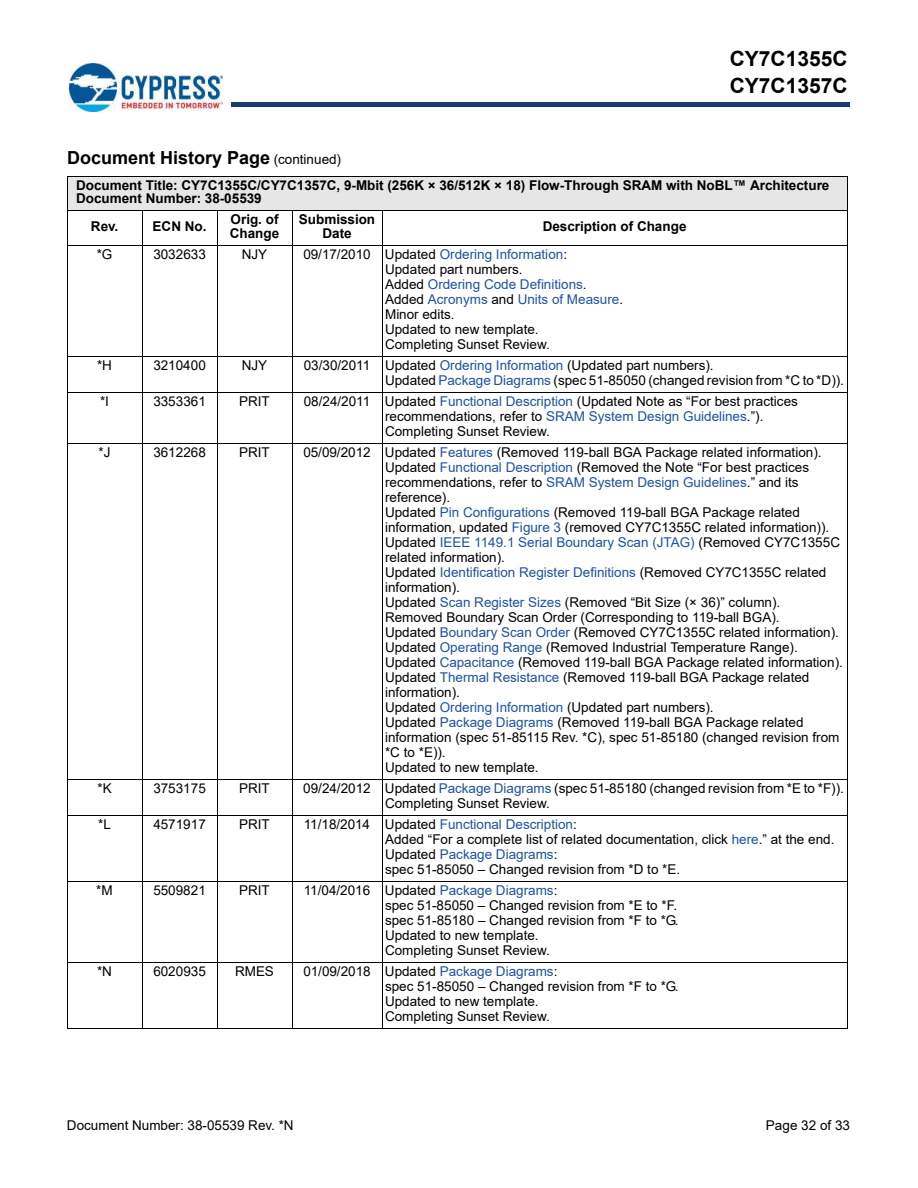
<style>
.page{position:relative;width:918px;height:1188px;background:#fff}
.page>*{position:absolute;margin:0;border:0;box-sizing:border-box;transform-origin:0 0}
.t1{font:700 21px/27px "Arial";color:#000}
.t2{font:700 18px "Arial";color:#000}
.t3{font:13.5px/15px "Arial";color:#000}
.t4{font:700 13.5px/13.5px "Arial";color:#000}
.s1{font-weight:400;font-size:13.5px}
.s2{color:#1f52a1}
</style>
<div class="page">
<hr style="left:231px;top:103px;width:619px;height:4px;background:#163b71">
<hr style="left:231px;top:102px;width:619px;height:1px;background:#163b71">
<img style="left:70px;top:64px;width:153px;height:47px">
<div style="left:67px;top:176px;width:780px;height:35px;background:#e6e6e6"></div>
<hr style="left:67px;top:176px;width:1px;height:852px;background:#000">
<hr style="left:142px;top:210px;width:1px;height:819px;background:#000">
<hr style="left:217px;top:210px;width:1px;height:819px;background:#000">
<hr style="left:292px;top:210px;width:1px;height:819px;background:#000">
<hr style="left:382px;top:210px;width:1px;height:819px;background:#000">
<hr style="left:847px;top:176px;width:1px;height:852px;background:#000">
<hr style="left:67px;top:176px;width:781px;height:1px;background:#000">
<hr style="left:67px;top:210px;width:781px;height:1px;background:#000">
<hr style="left:67px;top:245px;width:781px;height:1px;background:#000">
<hr style="left:67px;top:356px;width:781px;height:1px;background:#000">
<hr style="left:67px;top:392px;width:781px;height:1px;background:#000">
<hr style="left:67px;top:443px;width:781px;height:1px;background:#000">
<hr style="left:67px;top:779px;width:781px;height:1px;background:#000">
<hr style="left:67px;top:815px;width:781px;height:1px;background:#000">
<hr style="left:67px;top:881px;width:781px;height:1px;background:#000">
<hr style="left:67px;top:962px;width:781px;height:1px;background:#000">
<hr style="left:67px;top:1028px;width:781px;height:1px;background:#000">
<h1 class="t1" style="left:730px;top:46px;width:119px">CY7C1355C<br>CY7C1357C</h1>
<h2 class="t2" style="left:67px;top:145px;width:276px">Document History Page <span class="s1">(continued)</span></h2>
<p class="t4" style="left:76px;top:178px;width:755px">Document Title: CY7C1355C/CY7C1357C, 9-Mbit (256K × 36/512K × 18) Flow-Through SRAM with NoBL™ Architecture<br>Document Number: 38-05539</p>
<p class="t4" style="left:91px;top:220px;width:29px">Rev.</p>
<p class="t4" style="left:153px;top:220px;width:55px">ECN No.</p>
<p class="t4" style="left:230px;top:213px;width:51px">Orig. of<br>Change</p>
<p class="t4" style="left:299px;top:213px;width:78px;text-align:center">Submission<br>Date</p>
<p class="t4" style="left:543px;top:220px;width:145px">Description of Change</p>
<p class="t3" style="left:97px;top:246px;width:17px">*G</p>
<p class="t3" style="left:153px;top:246px;width:54px">3032633</p>
<p class="t3" style="left:242px;top:246px;width:27px">NJY</p>
<p class="t3" style="left:385px;top:246px;width:240px;text-indent:-82px">09/17/2010 Updated <span class="s2">Ordering Information</span>:<br>Updated part numbers.<br>Added <span class="s2">Ordering Code Definitions</span>.<br>Added <span class="s2">Acronyms</span> and <span class="s2">Units of Measure</span>.<br>Minor edits.<br>Updated to new template.<br>Completing Sunset Review.</p>
<p class="t3" style="left:97px;top:357px;width:16px">*H</p>
<p class="t3" style="left:153px;top:357px;width:54px">3210400</p>
<p class="t3" style="left:242px;top:357px;width:27px">NJY</p>
<p class="t3" style="left:385px;top:357px;width:460px;text-indent:-81px">03/30/2011 Updated <span class="s2">Ordering Information</span> (Updated part numbers).<br>Updated <span class="s2">Package Diagrams</span> (spec 51-85050 (changed revision from *C to *D)).</p>
<p class="t3" style="left:100px;top:393px;width:10px">*I</p>
<p class="t3" style="left:153px;top:393px;width:54px">3353361</p>
<p class="t3" style="left:239px;top:393px;width:32px">PRIT</p>
<p class="t3" style="left:385px;top:393px;width:414px;text-indent:-81px">08/24/2011 Updated <span class="s2">Functional Description</span> (Updated Note as “For best practices recommendations, refer to <span class="s2">SRAM System Design Guidelines</span>.”).<br>Completing Sunset Review.</p>
<p class="t3" style="left:99px;top:444px;width:14px">*J</p>
<p class="t3" style="left:153px;top:444px;width:54px">3612268</p>
<p class="t3" style="left:239px;top:444px;width:32px">PRIT</p>
<p class="t3" style="left:385px;top:444px;width:459px;text-indent:-82px">05/09/2012 Updated <span class="s2">Features</span> (Removed 119-ball BGA Package related information).<br>Updated <span class="s2">Functional Description</span> (Removed the Note “For best practices recommendations, refer to <span class="s2">SRAM System Design Guidelines</span>.” and its reference).<br>Updated <span class="s2">Pin Configurations</span> (Removed 119-ball BGA Package related information, updated <span class="s2">Figure 3</span> (removed CY7C1355C related information)).<br>Updated <span class="s2">IEEE 1149.1 Serial Boundary Scan (JTAG)</span> (Removed CY7C1355C related information).<br>Updated <span class="s2">Identification Register Definitions</span> (Removed CY7C1355C related information).<br>Updated <span class="s2">Scan Register Sizes</span> (Removed “Bit Size (× 36)” column).<br>Removed Boundary Scan Order (Corresponding to 119-ball BGA).<br>Updated <span class="s2">Boundary Scan Order</span> (Removed CY7C1355C related information).<br>Updated <span class="s2">Operating Range</span> (Removed Industrial Temperature Range).<br>Updated <span class="s2">Capacitance</span> (Removed 119-ball BGA Package related information).<br>Updated <span class="s2">Thermal Resistance</span> (Removed 119-ball BGA Package related information).<br>Updated <span class="s2">Ordering Information</span> (Updated part numbers).<br>Updated <span class="s2">Package Diagrams</span> (Removed 119-ball BGA Package related information (spec 51-85115 Rev. *C), spec 51-85180 (changed revision from *C to *E)).<br>Updated to new template.</p>
<p class="t3" style="left:97px;top:780px;width:16px">*K</p>
<p class="t3" style="left:153px;top:780px;width:54px">3753175</p>
<p class="t3" style="left:239px;top:780px;width:32px">PRIT</p>
<p class="t3" style="left:385px;top:780px;width:460px;text-indent:-82px">09/24/2012 Updated <span class="s2">Package Diagrams</span> (spec 51-85180 (changed revision from *E to *F)).<br>Completing Sunset Review.</p>
<p class="t3" style="left:98px;top:816px;width:14px">*L</p>
<p class="t3" style="left:153px;top:816px;width:54px">4571917</p>
<p class="t3" style="left:239px;top:816px;width:32px">PRIT</p>
<p class="t3" style="left:385px;top:816px;width:451px;text-indent:-81px">11/18/2014 Updated <span class="s2">Functional Description</span>:<br>Added “For a complete list of related documentation, click <span class="s2">here</span>.” at the end.<br>Updated <span class="s2">Package Diagrams</span>:<br>spec 51-85050 – Changed revision from *D to *E.</p>
<p class="t3" style="left:96px;top:882px;width:18px">*M</p>
<p class="t3" style="left:153px;top:882px;width:54px">5509821</p>
<p class="t3" style="left:239px;top:882px;width:32px">PRIT</p>
<p class="t3" style="left:385px;top:882px;width:295px;text-indent:-81px">11/04/2016 Updated <span class="s2">Package Diagrams</span>:<br>spec 51-85050 – Changed revision from *E to *F. spec 51-85180 – Changed revision from *F to *G.<br>Updated to new template.<br>Completing Sunset Review.</p>
<p class="t3" style="left:97px;top:963px;width:16px">*N</p>
<p class="t3" style="left:153px;top:963px;width:54px">6020935</p>
<p class="t3" style="left:235px;top:963px;width:40px">RMES</p>
<p class="t3" style="left:385px;top:963px;width:295px;text-indent:-82px">01/09/2018 Updated <span class="s2">Package Diagrams</span>:<br>spec 51-85050 – Changed revision from *F to *G.<br>Updated to new template.<br>Completing Sunset Review.</p>
<p class="t3" style="left:67px;top:1117px;width:228px">Document Number: 38-05539 Rev. *N</p>
<p class="t3" style="left:766px;top:1117px;width:86px">Page 32 of 33</p>
</div>
